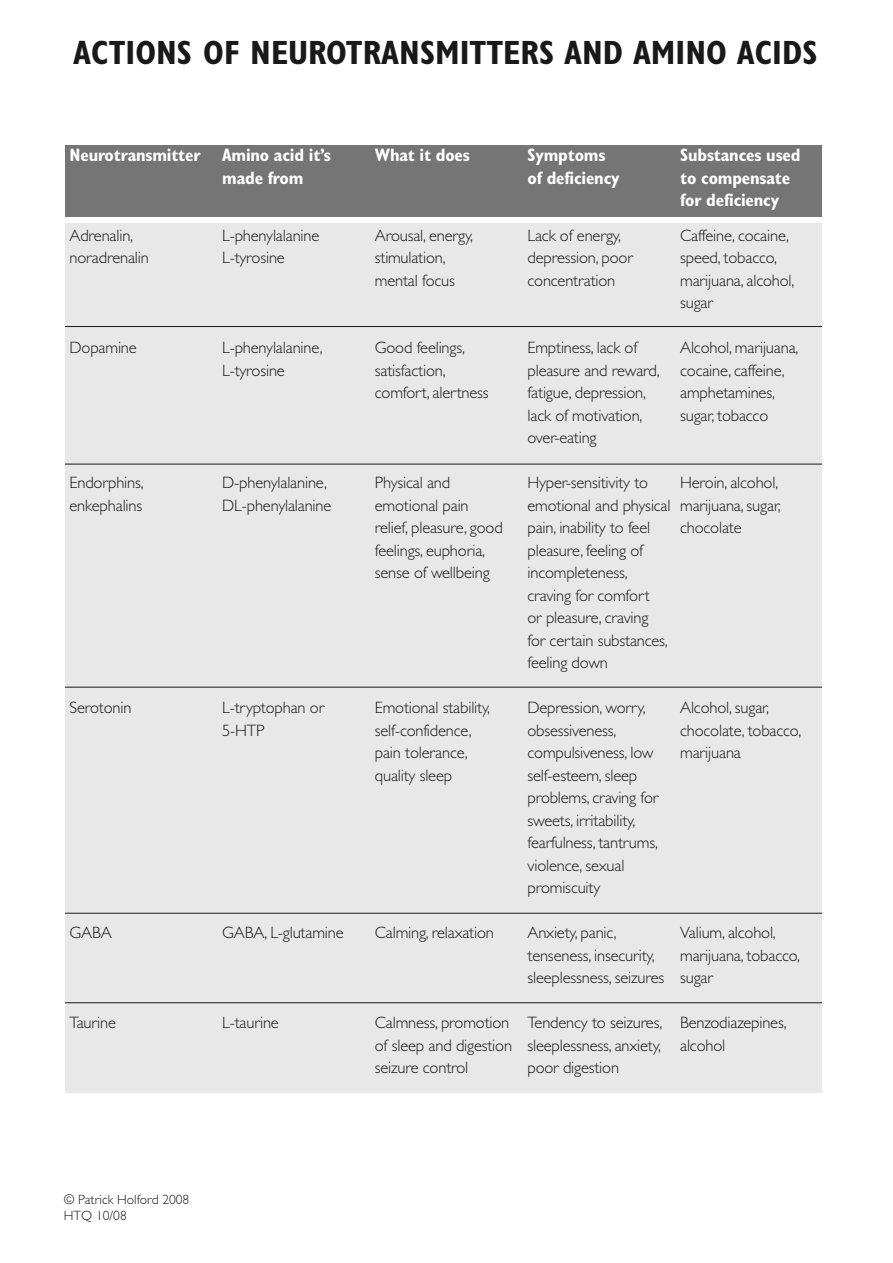
<style>
.page{position:relative;width:893px;height:1263px;background:#fff}
.page>*{position:absolute;margin:0;border:0;box-sizing:border-box;transform-origin:0 0}
.t1{font:700 condensed 33.75px "Gill Sans";color:#191919}
.t2{font:700 condensed 18px/22.5px "Gill Sans";letter-spacing:-.01em;color:#fff}
.t3{font:300 16.5px/22.5px "Gill Sans";letter-spacing:-.01em;color:#191919}
.t4{font:13.5px/16.2px "Gill Sans Light TT";color:#191919}
</style>
<div class="page">
<div style="left:65px;top:223px;width:757px;height:869px;background:#e8e8e8"></div>
<div style="left:65px;top:145px;width:757px;height:72px;background:#757575"></div>
<hr style="left:65px;top:326px;width:757px;height:1px;background:#191919">
<hr style="left:65px;top:464px;width:757px;height:1px;background:#191919">
<hr style="left:65px;top:687px;width:757px;height:1px;background:#191919">
<hr style="left:65px;top:913px;width:757px;height:1px;background:#191919">
<hr style="left:65px;top:1002px;width:757px;height:1px;background:#191919">
<h1 class="t1" style="left:73px;top:40px;width:746px">ACTIONS OF NEUROTRANSMITTERS AND AMINO ACIDS</h1>
<p class="t2" style="left:222px;top:145px;width:110px;text-indent:-153px">Neurotransmitter Amino acid it’s made from</p>
<p class="t2" style="left:375px;top:145px;width:97px">What it does</p>
<p class="t2" style="left:527px;top:145px;width:94px">Symptoms of deficiency</p>
<p class="t2" style="left:680px;top:145px;width:122px">Substances used to compensate for deficiency</p>
<p class="t3" style="left:70px;top:226px;width:81px">Adrenalin, noradrenalin</p>
<p class="t3" style="left:70px;top:338px;width:69px">Dopamine</p>
<p class="t3" style="left:70px;top:473px;width:76px">Endorphins, enkephalins</p>
<p class="t3" style="left:70px;top:698px;width:63px">Serotonin</p>
<p class="t3" style="left:70px;top:923px;width:44px">GABA</p>
<p class="t3" style="left:70px;top:1013px;width:48px">Taurine</p>
<p class="t3" style="left:222px;top:226px;width:99px">L-phenylalanine<br>L-tyrosine</p>
<p class="t3" style="left:222px;top:338px;width:102px">L-phenylalanine,<br>L-tyrosine</p>
<p class="t3" style="left:222px;top:473px;width:111px">D-phenylalanine,<br>DL-phenylalanine</p>
<p class="t3" style="left:222px;top:698px;width:104px">L-tryptophan or<br>5-HTP</p>
<p class="t3" style="left:222px;top:923px;width:123px">GABA, L-glutamine</p>
<p class="t3" style="left:222px;top:1013px;width:58px">L-taurine</p>
<p class="t3" style="left:375px;top:226px;width:100px">Arousal, energy, stimulation, mental focus</p>
<p class="t3" style="left:375px;top:338px;width:115px">Good feelings, satisfaction, comfort, alertness</p>
<p class="t3" style="left:375px;top:473px;width:129px">Physical and emotional pain relief, pleasure, good feelings, euphoria, sense of wellbeing</p>
<p class="t3" style="left:375px;top:698px;width:117px">Emotional stability, self-confidence, pain tolerance, quality sleep</p>
<p class="t3" style="left:375px;top:923px;width:121px">Calming, relaxation</p>
<p class="t3" style="left:375px;top:1013px;width:139px">Calmness, promotion of sleep and digestion seizure control</p>
<p class="t3" style="left:527px;top:226px;width:107px">Lack of energy, depression, poor concentration</p>
<p class="t3" style="left:527px;top:338px;width:134px">Emptiness, lack of pleasure and reward, fatigue, depression, lack of motivation, over-eating</p>
<p class="t3" style="left:527px;top:473px;width:145px">Hyper-sensitivity to emotional and physical pain, inability to feel pleasure, feeling of incompleteness, craving for comfort<br>or pleasure, craving<br>for certain substances, feeling down</p>
<p class="t3" style="left:527px;top:698px;width:132px">Depression, worry, obsessiveness, compulsiveness, low self-esteem, sleep problems, craving for sweets, irritability, fearfulness, tantrums, violence, sexual promiscuity</p>
<p class="t3" style="left:527px;top:923px;width:138px">Anxiety, panic, tenseness, insecurity, sleeplessness, seizures</p>
<p class="t3" style="left:527px;top:1013px;width:136px;text-align:justify">Tendency to seizures, sleeplessness, anxiety, poor digestion</p>
<p class="t3" style="left:680px;top:226px;width:116px">Caffeine, cocaine, speed, tobacco, marijuana, alcohol, sugar</p>
<p class="t3" style="left:680px;top:338px;width:120px">Alcohol, marijuana, cocaine, caffeine, amphetamines, sugar, tobacco</p>
<p class="t3" style="left:680px;top:473px;width:102px">Heroin, alcohol, marijuana, sugar, chocolate</p>
<p class="t3" style="left:680px;top:698px;width:123px">Alcohol, sugar, chocolate, tobacco, marijuana</p>
<p class="t3" style="left:680px;top:923px;width:121px">Valium, alcohol, marijuana, tobacco, sugar</p>
<p class="t3" style="left:680px;top:1013px;width:108px">Benzodiazepines, alcohol</p>
<p class="t4" style="left:64px;top:1191px;width:127px">© Patrick Holford 2008<br>HTQ 10/08</p>
</div>
